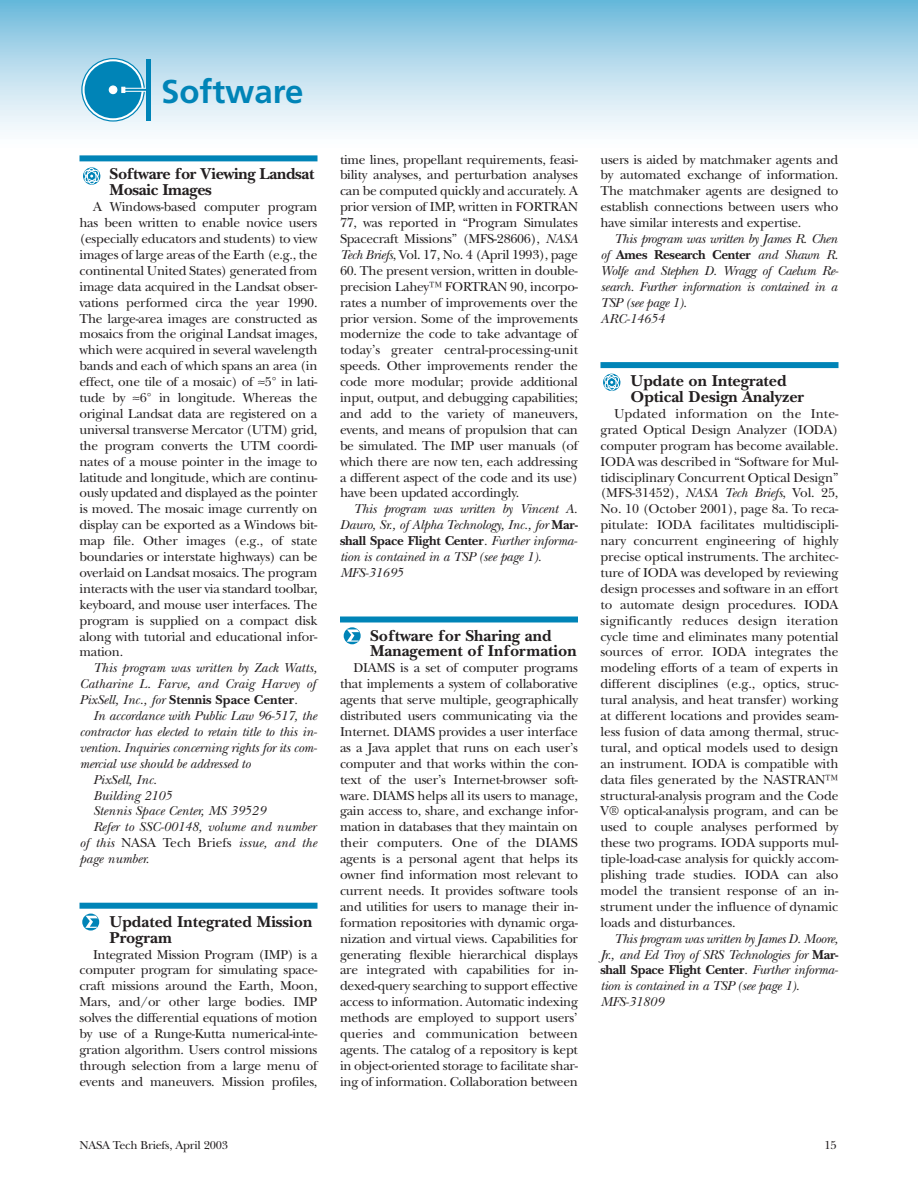
<style>
.page{position:relative;width:918px;height:1188px;background:#fff}
.page>*{position:absolute;margin:0;border:0;box-sizing:border-box;transform-origin:0 0}
.t1{font:700 33px "Frutiger";color:#0084b7}
.t2{font:700 16.5px/15.9px "New Baskerville";color:#231f20}
.t3{font:700 16.5px/15.9px "New Baskerville";letter-spacing:-.02em;color:#231f20}
.t4{font:13.5px/15.9px "New Baskerville";letter-spacing:-.02em;color:#231f20;text-align:justify}
.t5{font:italic 13.5px/15.9px "New Baskerville";letter-spacing:-.015em;color:#231f20}
.t6{font:12px "New Baskerville";letter-spacing:-.015em;color:#231f20}
.s1{font-weight:700;font-style:normal}
.s2{font-style:normal}
.s3{font-style:italic}
</style>
<div class="page">
<div style="left:0;top:0;width:918px;height:153px;background:linear-gradient(to bottom,#71bbdc,#fff)"></div>
<svg style="left:81px;top:58px;width:64px;height:64px"></svg>
<div style="left:85px;top:61px;width:57px;height:57px;background:#0084b7;border-radius:50%"></div>
<div style="left:109px;top:85px;width:8px;height:9px;background:#fff;border:1px solid #fff;border-radius:50%"></div>
<svg style="left:125px;top:88px;width:21px;height:4px"></svg>
<svg style="left:121px;top:87px;width:4px;height:6px"></svg>
<div style="left:146px;top:59px;width:5px;height:61px;background:#0084b7"></div>
<div style="left:80px;top:155px;width:238px;height:6px;background:#0084b7"></div>
<div style="left:80px;top:903px;width:238px;height:6px;background:#0084b7"></div>
<div style="left:340px;top:616px;width:238px;height:6px;background:#0084b7"></div>
<div style="left:600px;top:362px;width:238px;height:6px;background:#0084b7"></div>
<svg style="left:83px;top:167px;width:18px;height:18px"></svg>
<svg style="left:82px;top:914px;width:17px;height:17px"></svg>
<svg style="left:85px;top:916px;width:13px;height:12px"></svg>
<svg style="left:603px;top:373px;width:18px;height:18px"></svg>
<svg style="left:344px;top:627px;width:17px;height:17px"></svg>
<svg style="left:347px;top:629px;width:12px;height:13px"></svg>
<h1 class="t1" style="left:161px;top:78px;width:144px">Software</h1>
<p class="t3" style="left:110px;top:168px;width:206px">Software for Viewing Landsat<br>Mosaic Images</p>
<p class="t4" style="left:80px;top:200px;width:240px;text-indent:14px">A Windows-based computer program has been written to enable novice users (especially educators and students) to view images of large areas of the Earth (e.g., the continental United States) generated from image data acquired in the Landsat obser&shy;vations performed circa the year 1990.<br>The large-area images are constructed as mosaics from the original Landsat images, which were acquired in several wavelength bands and each of which spans an area (in effect, one tile of a mosaic) of ≈5° in lati&shy;tude by ≈6° in longitude. Whereas the original Landsat data are registered on a universal transverse Mercator (UTM) grid, the program converts the UTM coordi&shy;nates of a mouse pointer in the image to latitude and longitude, which are continu&shy;ously updated and displayed as the pointer is moved. The mosaic image currently on display can be exported as a Windows bit&shy;map file. Other images (e.g., of state boundaries or interstate highways) can be overlaid on Landsat mosaics. The program interacts with the user via standard toolbar, keyboard, and mouse user interfaces. The program is supplied on a compact disk along with tutorial and educational infor&shy;mation.</p>
<p class="t5" style="left:80px;top:662px;width:239px;text-indent:14px">This program was written by Zack Watts,<br>Catharine L. Farve, and Craig Harvey of<br>PixSell, Inc., for <span class="s1">Stennis Space Center</span>.</p>
<p class="t5" style="left:93px;top:709px;width:225px">In accordance with Public Law 96-517, the</p>
<p class="t5" style="left:80px;top:725px;width:239px">contractor has elected to retain title to this in-</p>
<p class="t5" style="left:80px;top:741px;width:239px">vention. Inquiries concerning rights for its com-</p>
<p class="t5" style="left:80px;top:757px;width:173px">mercial use should be addressed to</p>
<p class="t5" style="left:93px;top:773px;width:66px">PixSell, Inc.</p>
<p class="t5" style="left:93px;top:789px;width:80px">Building 2105</p>
<p class="t5" style="left:93px;top:805px;width:174px">Stennis Space Center, MS 39529</p>
<p class="t5" style="left:93px;top:821px;width:224px">Refer to SSC-00148, volume and number</p>
<p class="t5" style="left:80px;top:837px;width:239px">of this <span class="s2">NASA Tech Briefs</span> issue, and the</p>
<p class="t5" style="left:80px;top:852px;width:71px">page number.</p>
<p class="t2" style="left:110px;top:915px;width:204px">Updated Integrated Mission<br>Program</p>
<p class="t4" style="left:80px;top:948px;width:240px;text-indent:14px">Integrated Mission Program (IMP) is a computer program for simulating space&shy;craft missions around the Earth, Moon, Mars, and/or other large bodies. IMP solves the differential equations of motion by use of a Runge-Kutta numerical-inte&shy;gration algorithm. Users control missions through selection from a large menu of events and maneuvers. Mission profiles,</p>
<p class="t4" style="left:340px;top:153px;width:239px">time lines, propellant requirements, feasi&shy;bility analyses, and perturbation analyses can be computed quickly and accurately. A prior version of IMP, written in FORTRAN 77, was reported in “Program Simulates Spacecraft Missions” (MFS-28606), <span class="s3">NASA Tech Briefs</span>, Vol. 17, No. 4 (April 1993), page</p>
<p class="t4" style="left:340px;top:264px;width:240px">60. The present version, written in double&shy;precision Lahey™ FORTRAN 90, incorpo&shy;rates a number of improvements over the prior version. Some of the improvements modernize the code to take advantage of today’s greater central-processing-unit speeds. Other improvements render the code more modular; provide additional input, output, and debugging capabilities; and add to the variety of maneuvers, events, and means of propulsion that can be simulated. The IMP user manuals (of which there are now ten, each addressing a different aspect of the code and its use) have been updated accordingly.</p>
<p class="t5" style="left:340px;top:503px;width:239px;text-indent:14px">This program was written by Vincent A.<br>Dauro, Sr., of Alpha Technology, Inc., for <span class="s1">Mar&shy;shall Space Flight Center</span>. Further informa&shy;tion is contained in a TSP (see page 1).<br>MFS-31695</p>
<p class="t2" style="left:370px;top:629px;width:208px">Software for Sharing and<br>Management of Information</p>
<p class="t4" style="left:340px;top:662px;width:240px;text-indent:14px">DIAMS is a set of computer programs that implements a system of collaborative agents that serve multiple, geographically distributed users communicating via the Internet. DIAMS provides a user interface as a Java applet that runs on each user’s computer and that works within the con&shy;text of the user’s Internet-browser soft&shy;ware. DIAMS helps all its users to manage, gain access to, share, and exchange infor&shy;mation in databases that they maintain on their computers. One of the DIAMS agents is a personal agent that helps its owner find information most relevant to current needs. It provides software tools and utilities for users to manage their in&shy;formation repositories with dynamic orga&shy;nization and virtual views. Capabilities for generating flexible hierarchical displays are integrated with capabilities for in&shy;dexed-query searching to support effective access to information. Automatic indexing methods are employed to support users’ queries and communication between agents. The catalog of a repository is kept in object-oriented storage to facilitate shar&shy;ing of information. Collaboration between</p>
<p class="t4" style="left:601px;top:153px;width:239px">users is aided by matchmaker agents and by automated exchange of information.<br>The matchmaker agents are designed to establish connections between users who have similar interests and expertise.</p>
<p class="t5" style="left:600px;top:232px;width:239px;text-indent:14px">This program was written by James R. Chen of <span class="s1">Ames Research Center</span> and Shawn R.<br>Wolfe and Stephen D. Wragg of Caelum Re&shy;search. Further information is contained in a<br>TSP (see page 1).<br>ARC-14654</p>
<p class="t2" style="left:630px;top:375px;width:175px">Update on Integrated<br>Optical Design Analyzer</p>
<p class="t4" style="left:600px;top:407px;width:240px;text-indent:14px">Updated information on the Inte&shy;grated Optical Design Analyzer (IODA) computer program has become available.<br>IODA was described in “Software for Mul&shy;tidisciplinary Concurrent Optical Design” (MFS-31452), <span class="s3">NASA Tech Briefs</span>, Vol. 25, No. 10 (October 2001), page 8a. To reca&shy;pitulate: IODA facilitates multidiscipli&shy;nary concurrent engineering of highly precise optical instruments. The architec&shy;ture of IODA was developed by reviewing design processes and software in an effort to automate design procedures. IODA significantly reduces design iteration cycle time and eliminates many potential sources of error. IODA integrates the modeling efforts of a team of experts in different disciplines (e.g., optics, struc&shy;tural analysis, and heat transfer) working at different locations and provides seam&shy;less fusion of data among thermal, struc&shy;tural, and optical models used to design an instrument. IODA is compatible with data files generated by the NASTRAN™ structural-analysis program and the Code V® optical-analysis program, and can be used to couple analyses performed by these two programs. IODA supports mul&shy;tiple-load-case analysis for quickly accom&shy;plishing trade studies. IODA can also model the transient response of an in&shy;strument under the influence of dynamic loads and disturbances.</p>
<p class="t5" style="left:600px;top:932px;width:239px;text-indent:14px">This program was written by James D. Moore, Jr., and Ed Troy of SRS Technologies for <span class="s1">Mar&shy;shall Space Flight Center</span>. Further informa&shy;tion is contained in a TSP (see page 1).<br>MFS-31809</p>
<p class="t6" style="left:79px;top:1141px;width:150px">NASA Tech Briefs, April 2003</p>
<p class="t6" style="left:824px;top:1141px;width:14px">15</p>
</div>
